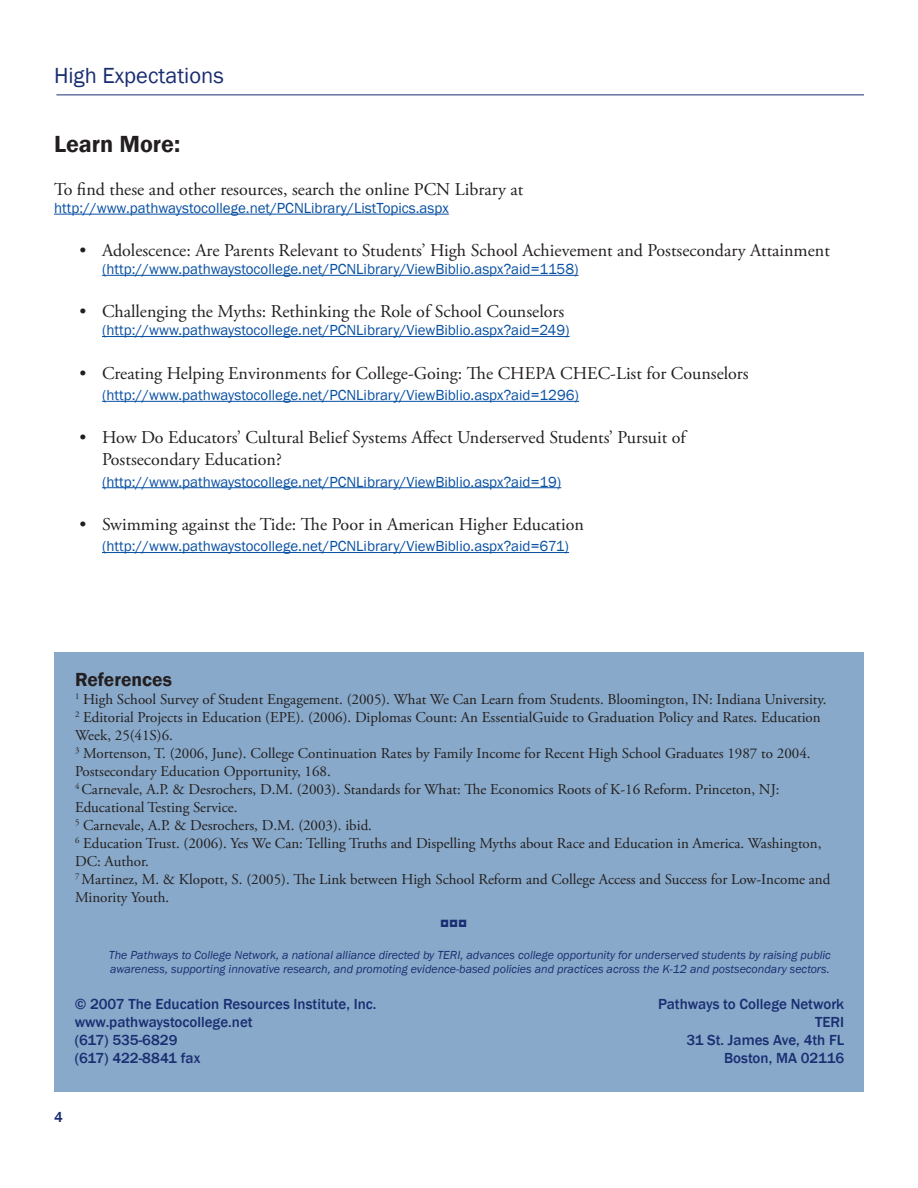
<style>
.page{position:relative;width:918px;height:1188px;background:#fff}
.page>*{position:absolute;margin:0;border:0;box-sizing:border-box;transform-origin:0 0}
.t1{font:600 24px "Franklin Gothic";color:#231f20}
.t2{font:22.5px "Franklin Gothic";color:#1a2e72}
.t3{font:600 19.5px "Franklin Gothic";color:#231f20}
.t4{font:18px "Adobe Garamond Pro";color:#231f20}
.t5{font:15px/18px "Adobe Garamond Pro";color:#231f20}
.t6{font:15px "Franklin Gothic";color:#0850a3}
.t7{font:500 15px "Franklin Gothic";color:#1a2e72}
.t8{font:italic 12px/14.4px "Franklin Gothic";color:#1a2e72}
</style>
<div class="page">
<hr style="left:54px;top:214px;width:395px;height:1px;background:#0850a3">
<hr style="left:102px;top:275px;width:477px;height:1px;background:#0850a3">
<hr style="left:102px;top:336px;width:468px;height:1px;background:#0850a3">
<hr style="left:102px;top:401px;width:477px;height:1px;background:#0850a3">
<hr style="left:102px;top:487px;width:459px;height:1px;background:#0850a3">
<hr style="left:102px;top:552px;width:467px;height:1px;background:#0850a3">
<hr style="left:56px;top:94px;width:808px;height:1px;background:#1a2e72">
<div style="left:54px;top:652px;width:810px;height:440px;background:#88a9c9"></div>
<p class="t2" style="left:54px;top:62px;width:171px">High Expectations</p>
<p class="t1" style="left:54px;top:129px;width:128px">Learn More:</p>
<p class="t4" style="left:54px;top:178px;width:471px">To find these and other resources, search the online PCN Library at</p>
<p class="t6" style="left:54px;top:199px;width:396px">http://www.pathwaystocollege.net/PCNLibrary/ListTopics.aspx</p>
<p class="t4" style="left:80px;top:240px;width:752px">• Adolescence: Are Parents Relevant to Students’ High School Achievement and Postsecondary Attainment</p>
<p class="t6" style="left:102px;top:260px;width:478px">(http://www.pathwaystocollege.net/PCNLibrary/ViewBiblio.aspx?aid=1158)</p>
<p class="t4" style="left:80px;top:301px;width:486px">• Challenging the Myths: Rethinking the Role of School Counselors</p>
<p class="t6" style="left:102px;top:321px;width:469px">(http://www.pathwaystocollege.net/PCNLibrary/ViewBiblio.aspx?aid=249)</p>
<p class="t4" style="left:80px;top:362px;width:671px">• Creating Helping Environments for College-Going: The CHEPA CHEC-List for Counselors</p>
<p class="t6" style="left:102px;top:386px;width:479px">(http://www.pathwaystocollege.net/PCNLibrary/ViewBiblio.aspx?aid=1296)</p>
<p class="t4" style="left:80px;top:427px;width:608px">• How Do Educators’ Cultural Belief Systems Affect Underserved Students’ Pursuit of</p>
<p class="t4" style="left:102px;top:448px;width:181px">Postsecondary Education?</p>
<p class="t6" style="left:102px;top:472px;width:461px">(http://www.pathwaystocollege.net/PCNLibrary/ViewBiblio.aspx?aid=19)</p>
<p class="t4" style="left:80px;top:513px;width:506px">• Swimming against the Tide: The Poor in American Higher Education</p>
<p class="t6" style="left:102px;top:537px;width:469px">(http://www.pathwaystocollege.net/PCNLibrary/ViewBiblio.aspx?aid=671)</p>
<p class="t3" style="left:75px;top:667px;width:98px">References</p>
<p class="t5" style="left:75px;top:690px;width:753px"><sup>1</sup> High School Survey of Student Engagement. (2005). What We Can Learn from Students. Bloomington, IN: Indiana University.</p>
<p class="t5" style="left:75px;top:708px;width:747px"><sup>2</sup> Editorial Projects in Education (EPE). (2006). Diplomas Count: An EssentialGuide to Graduation Policy and Rates. Education<br>Week, 25(41S)6.</p>
<p class="t5" style="left:75px;top:744px;width:737px"><sup>3</sup> Mortenson, T. (2006, June). College Continuation Rates by Family Income for Recent High School Graduates 1987 to 2004.<br>Postsecondary Education Opportunity, 168.</p>
<p class="t5" style="left:75px;top:780px;width:706px"><sup>4</sup> Carnevale, A.P. &amp; Desrochers, D.M. (2003). Standards for What: The Economics Roots of K-16 Reform. Princeton, NJ:<br>Educational Testing Service.</p>
<p class="t5" style="left:75px;top:816px;width:299px"><sup>5</sup> Carnevale, A.P. &amp; Desrochers, D.M. (2003). ibid.</p>
<p class="t5" style="left:75px;top:834px;width:748px"><sup>6</sup> Education Trust. (2006). Yes We Can: Telling Truths and Dispelling Myths about Race and Education in America. Washington,<br>DC: Author.</p>
<p class="t5" style="left:75px;top:870px;width:757px"><sup>7</sup> Martinez, M. &amp; Klopott, S. (2005). The Link between High School Reform and College Access and Success for Low-Income and<br>Minority Youth.</p>
<p class="t7" style="left:440px;top:913px;width:29px">◘◘◘</p>
<p class="t8" style="left:109px;top:948px;width:724px">The Pathways to College Network, a national alliance directed by TERI, advances college opportunity for underserved students by raising public awareness, supporting innovative research, and promoting evidence-based policies and practices across the K-12 and postsecondary sectors.</p>
<p class="t7" style="left:75px;top:994px;width:303px">© 2007 The Education Resources Institute, Inc.</p>
<p class="t7" style="left:658px;top:994px;width:188px">Pathways to College Network</p>
<p class="t7" style="left:75px;top:1012px;width:179px">www.pathwaystocollege.net</p>
<p class="t7" style="left:815px;top:1012px;width:30px">TERI</p>
<p class="t7" style="left:75px;top:1030px;width:104px">(617) 535-6829</p>
<p class="t7" style="left:686px;top:1030px;width:159px">31 St. James Ave, 4th FL</p>
<p class="t7" style="left:75px;top:1048px;width:127px">(617) 422-8841 fax</p>
<p class="t7" style="left:724px;top:1048px;width:122px">Boston, MA 02116</p>
<p class="t7" style="left:54px;top:1108px;width:10px">4</p>
</div>
